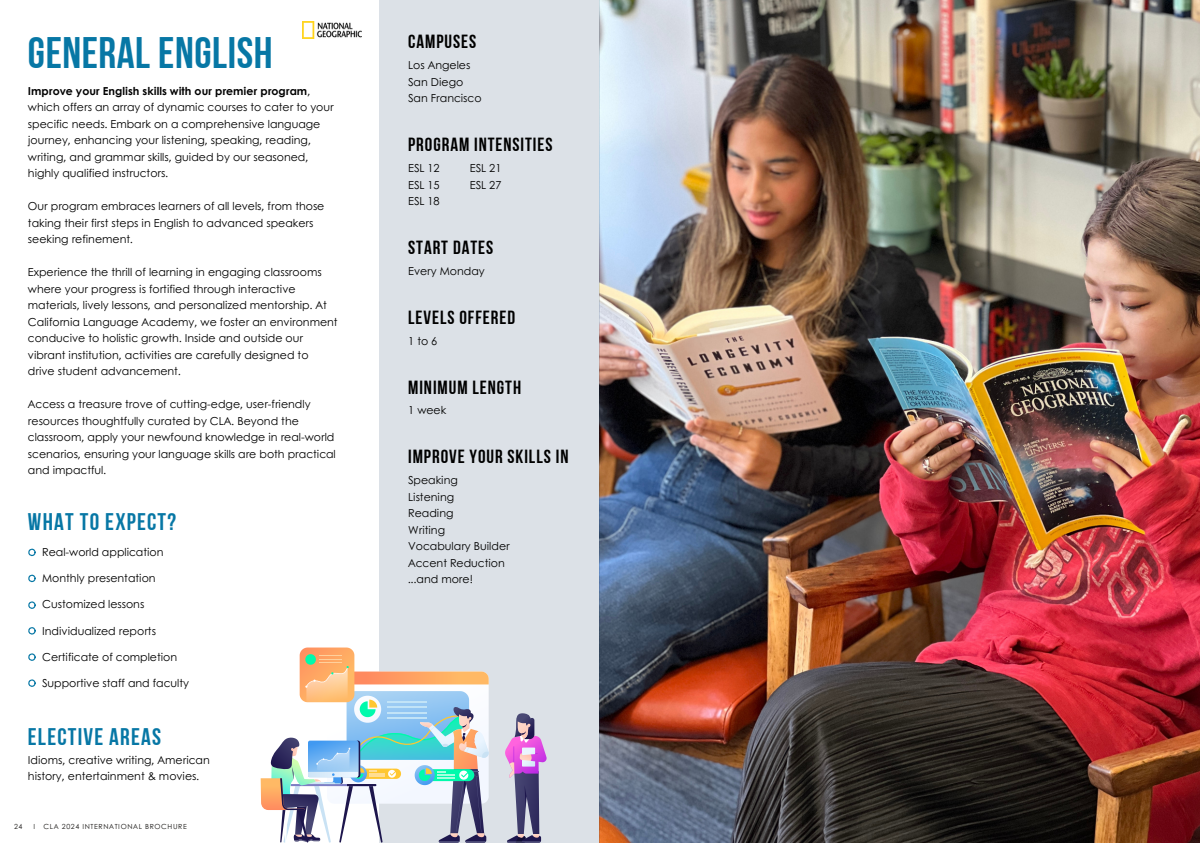
<style>
.page{position:relative;width:1200px;height:843px;background:#fff}
.page>*{position:absolute;margin:0;border:0;box-sizing:border-box;transform-origin:0 0}
.t1{font:44px "Bebas Neue Cyrillic";letter-spacing:.015em;color:#0777a5}
.t2{font:24px "Bebas Neue Cyrillic";letter-spacing:.05em;color:#0777a5}
.t3{font:19px "Bebas Neue Cyrillic";letter-spacing:.05em;color:#000}
.t4{font:11px/16.5px "Century Gothic";color:#000}
.t5{font:7px "Century Gothic";letter-spacing:.09em;color:#1a1816}
.s1{font-weight:700}
</style>
<div class="page">
<img style="left:599px;top:0;width:599px;height:842px">
<div style="left:379px;top:0;width:220px;height:842px;background:#dce1e7"></div>
<svg style="left:505px;top:713px;width:41px;height:129px"></svg>
<svg style="left:260px;top:647px;width:228px;height:195px"></svg>
<img style="left:302px;top:21px;width:59px;height:17px">
<svg style="left:28px;top:548px;width:7px;height:8px"></svg>
<svg style="left:28px;top:574px;width:7px;height:8px"></svg>
<svg style="left:28px;top:601px;width:7px;height:8px"></svg>
<svg style="left:28px;top:627px;width:7px;height:7px"></svg>
<svg style="left:28px;top:653px;width:7px;height:7px"></svg>
<svg style="left:28px;top:679px;width:7px;height:7px"></svg>
<p class="t1" style="left:28px;top:35px;width:246px">GENERAL ENGLISH</p>
<p class="t4" style="left:28px;top:82px;width:307px"><span class="s1">Improve your English skills with our premier program</span>, which offers an array of dynamic courses to cater to your specific needs. Embark on a comprehensive language journey, enhancing your listening, speaking, reading, writing, and grammar skills, guided by our seasoned, highly qualified instructors.</p>
<p class="t4" style="left:28px;top:197px;width:298px">Our program embraces learners of all levels, from those taking their first steps in English to advanced speakers seeking refinement.</p>
<p class="t4" style="left:28px;top:263px;width:311px">Experience the thrill of learning in engaging classrooms where your progress is fortified through interactive materials, lively lessons, and personalized mentorship. At California Language Academy, we foster an environment conducive to holistic growth. Inside and outside our vibrant institution, activities are carefully designed to drive student advancement.</p>
<p class="t4" style="left:28px;top:395px;width:309px">Access a treasure trove of cutting-edge, user-friendly resources thoughtfully curated by CLA. Beyond the classroom, apply your newfound knowledge in real-world scenarios, ensuring your language skills are both practical and impactful.</p>
<p class="t2" style="left:28px;top:512px;width:150px">WHAT TO EXPECT?</p>
<p class="t4" style="left:42px;top:543px;width:123px">Real-world application</p>
<p class="t4" style="left:42px;top:569px;width:115px">Monthly presentation</p>
<p class="t4" style="left:42px;top:595px;width:104px">Customized lessons</p>
<p class="t4" style="left:42px;top:621px;width:115px">Individualized reports</p>
<p class="t4" style="left:42px;top:648px;width:136px">Certificate of completion</p>
<p class="t4" style="left:42px;top:674px;width:148px">Supportive staff and faculty</p>
<p class="t2" style="left:28px;top:726px;width:135px">ELECTIVE AREAS</p>
<p class="t4" style="left:28px;top:750px;width:183px">Idioms, creative writing, American history, entertainment &amp; movies.</p>
<p class="t5" style="left:14px;top:820px;width:10px">24</p>
<p class="t5" style="left:33px;top:820px;width:155px">I CLA 2024 INTERNATIONAL BROCHURE</p>
<p class="t3" style="left:408px;top:34px;width:69px">CAMPUSES</p>
<p class="t4" style="left:408px;top:56px;width:64px">Los Angeles</p>
<p class="t4" style="left:408px;top:73px;width:57px">San Diego</p>
<p class="t4" style="left:408px;top:89px;width:75px">San Francisco</p>
<p class="t3" style="left:408px;top:137px;width:146px">PROGRAM INTENSITIES</p>
<p class="t4" style="left:408px;top:159px;width:33px">ESL 12</p>
<p class="t4" style="left:408px;top:176px;width:33px">ESL 15</p>
<p class="t4" style="left:408px;top:192px;width:33px">ESL 18</p>
<p class="t3" style="left:408px;top:240px;width:86px">START DATES</p>
<p class="t4" style="left:408px;top:262px;width:78px">Every Monday</p>
<p class="t3" style="left:408px;top:309px;width:108px">LEVELS OFFERED</p>
<p class="t4" style="left:408px;top:332px;width:31px">1to6</p>
<p class="t3" style="left:408px;top:379px;width:114px">MINIMUM LENGTH</p>
<p class="t4" style="left:408px;top:401px;width:40px">1 week</p>
<p class="t4" style="left:470px;top:159px;width:33px">ESL 21</p>
<p class="t4" style="left:470px;top:176px;width:33px">ESL 27</p>
<p class="t3" style="left:408px;top:449px;width:162px">IMPROVE YOUR SKILLS IN</p>
<p class="t4" style="left:408px;top:471px;width:51px">Speaking</p>
<p class="t4" style="left:408px;top:488px;width:47px">Listening</p>
<p class="t4" style="left:408px;top:504px;width:47px">Reading</p>
<p class="t4" style="left:408px;top:520px;width:38px">Writing</p>
<p class="t4" style="left:408px;top:537px;width:103px">Vocabulary Builder</p>
<p class="t4" style="left:408px;top:553px;width:98px">Accent Reduction</p>
<p class="t4" style="left:408px;top:570px;width:66px">...and more!</p>
</div>
